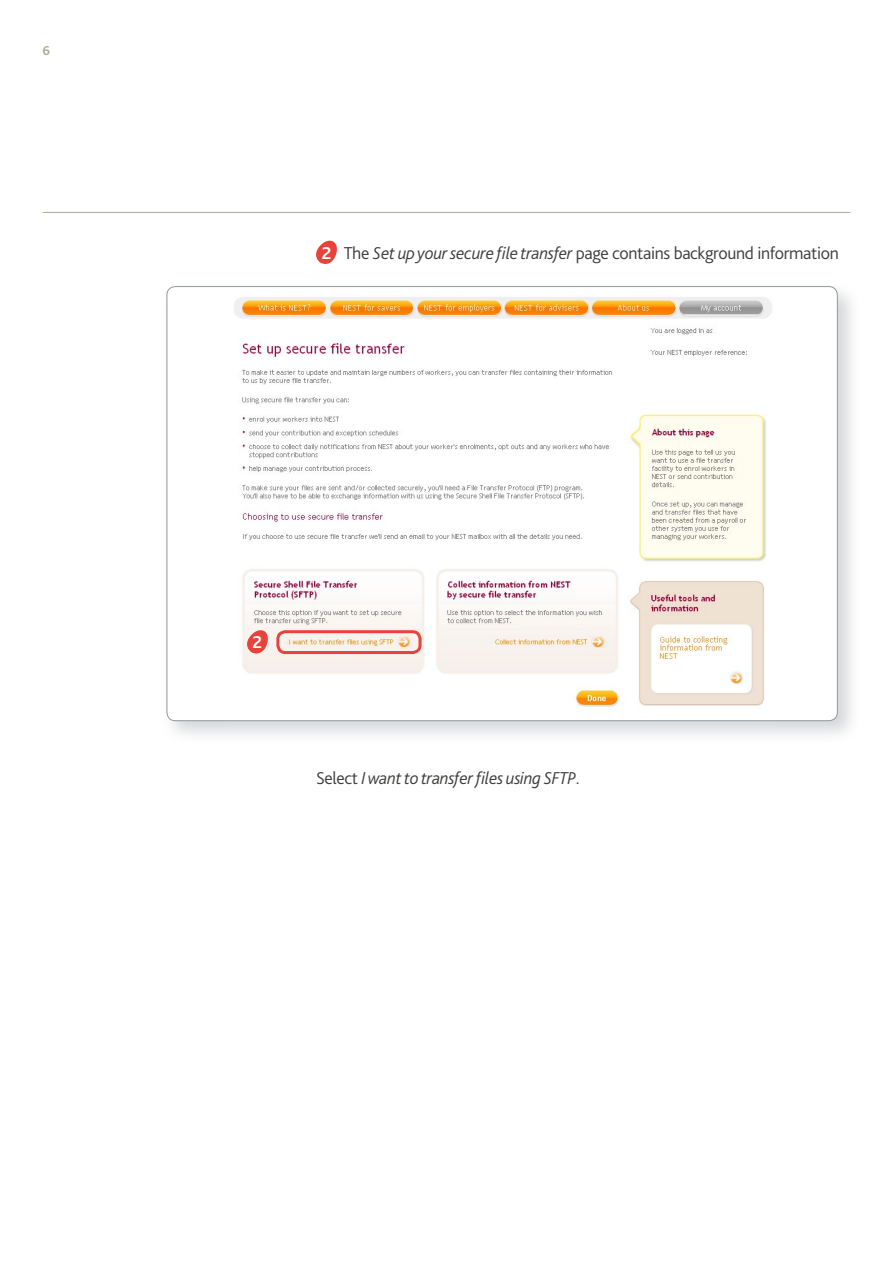
<style>
.page{position:relative;width:893px;height:1263px;background:#fff}
.page>*{position:absolute;margin:0;border:0;box-sizing:border-box;transform-origin:0 0}
.t1{font:300 18px "Bliss 2";letter-spacing:-.02em;color:#3c3c3b}
.t2{font:italic 300 18px "Bliss 2";letter-spacing:-.02em;color:#3c3c3b}
.t3{font:700 18px "Bliss 2";color:#fff}
.t4{font:700 13.5px "Bliss 2";color:#acac92}
.s1{font-style:italic}
.s2{font-style:normal}
</style>
<div class="page">
<hr style="left:43px;top:212px;width:807px;height:1px;background:#acac92">
<div style="left:162px;top:281px;width:699px;height:463px;background:#91989c;opacity:.39"></div>
<div style="left:167px;top:287px;width:670px;height:434px;background:#fff;border-radius:9px"></div>
<img style="left:234px;top:297px;width:538px;height:410px">
<div style="left:276px;top:630px;width:146px;height:24px;border:3px solid #e8423b;border-radius:8px"></div>
<svg style="left:245px;top:628px;width:24px;height:27px"></svg>
<svg style="left:316px;top:240px;width:21px;height:24px"></svg>
<p class="t4" style="left:43px;top:42px;width:9px">6</p>
<p class="t3" style="left:322px;top:242px;width:11px">2</p>
<p class="t1" style="left:344px;top:241px;width:497px">The <span class="s1">Set up your secure file transfer</span> page contains background information</p>
<p class="t3" style="left:253px;top:631px;width:11px">2</p>
<p class="t2" style="left:316px;top:767px;width:265px"><span class="s2">Select</span> I want to transfer files using SFTP<span class="s2">.</span></p>
</div>
